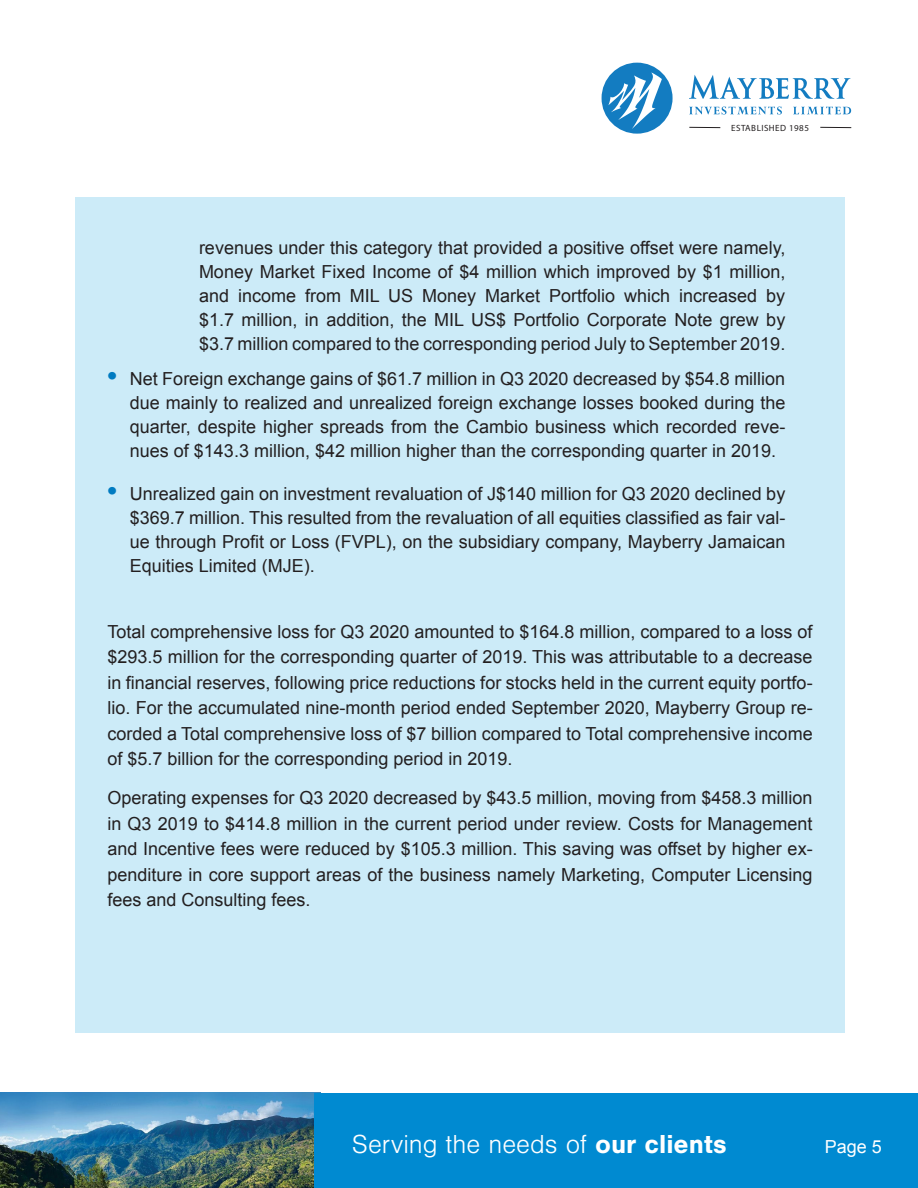
<style>
.page{position:relative;width:918px;height:1188px;background:#fff}
.page>*{position:absolute;margin:0;border:0;box-sizing:border-box;transform-origin:0 0}
.t1{font:300 27px "Nimbus San";color:#fff}
.t2{font:18px/24px "Arial";color:#231f20;text-align:justify}
.t3{font:18px "Arial";color:#fff}
.t4{font:9px "Myriad Pro";letter-spacing:.05em;color:#231f20}
.s1{font-weight:700;font-size:27px;color:#007bc1}
.s2{font-weight:700}
</style>
<div class="page">
<svg style="left:689px;top:75px;width:161px;height:24px"></svg>
<svg style="left:689px;top:107px;width:162px;height:7px"></svg>
<div style="left:602px;top:63px;width:71px;height:71px;background:#137cc1;border-radius:50%"></div>
<svg style="left:608px;top:72px;width:54px;height:57px"></svg>
<hr style="left:689px;top:127px;width:31px;height:1px;background:#231f20">
<hr style="left:820px;top:127px;width:31px;height:1px;background:#231f20">
<img style="left:0;top:1093px;width:314px;height:95px">
<div style="left:314px;top:1093px;width:604px;height:95px;background:#008ad1"></div>
<div style="left:75px;top:197px;width:770px;height:835px;background:#ccebf8"></div>
<p class="t4" style="left:731px;top:122px;width:79px">ESTABLISHED 1985</p>
<p class="t2" style="left:199px;top:236px;width:588px">revenues under this category that provided a positive offset were namely, Money Market Fixed Income of $4 million which improved by $1 million, and income from MIL US Money Market Portfolio which increased by $1.7 million, in addition, the MIL US$ Portfolio Corporate Note grew by $3.7 million compared to the corresponding period July to September 2019.</p>
<p class="t2" style="left:130px;top:367px;width:657px;text-indent:-22px"><span class="s1">•</span> Net Foreign exchange gains of $61.7 million in Q3 2020 decreased by $54.8 million due mainly to realized and unrealized foreign exchange losses booked during the quarter, despite higher spreads from the Cambio business which recorded reve&shy;nues of $143.3 million, $42 million higher than the corresponding quarter in 2019.</p>
<p class="t2" style="left:130px;top:482px;width:657px;text-indent:-22px"><span class="s1">•</span> Unrealized gain on investment revaluation of J$140 million for Q3 2020 declined by $369.7 million. This resulted from the revaluation of all equities classified as fair val&shy;ue through Profit or Loss (FVPL), on the subsidiary company, Mayberry Jamaican Equities Limited (MJE).</p>
<p class="t2" style="left:107px;top:619px;width:707px;line-height:25.5px">Total comprehensive loss for Q3 2020 amounted to $164.8 million, compared to a loss of $293.5 million for the corresponding quarter of 2019. This was attributable to a decrease in financial reserves, following price reductions for stocks held in the current equity portfo&shy;lio. For the accumulated nine-month period ended September 2020, Mayberry Group re&shy;corded a Total comprehensive loss of $7 billion compared to Total comprehensive income of $5.7 billion for the corresponding period in 2019.</p>
<p class="t2" style="left:107px;top:785px;width:707px;line-height:25.5px">Operating expenses for Q3 2020 decreased by $43.5 million, moving from $458.3 million in Q3 2019 to $414.8 million in the current period under review. Costs for Management and Incentive fees were reduced by $105.3 million. This saving was offset by higher ex&shy;penditure in core support areas of the business namely Marketing, Computer Licensing fees and Consulting fees.</p>
<h1 class="t1" style="left:352px;top:1130px;width:376px">Serving the needs of <span class="s2">our clients</span></h1>
<p class="t3" style="left:825px;top:1135px;width:59px">Page 5</p>
</div>
